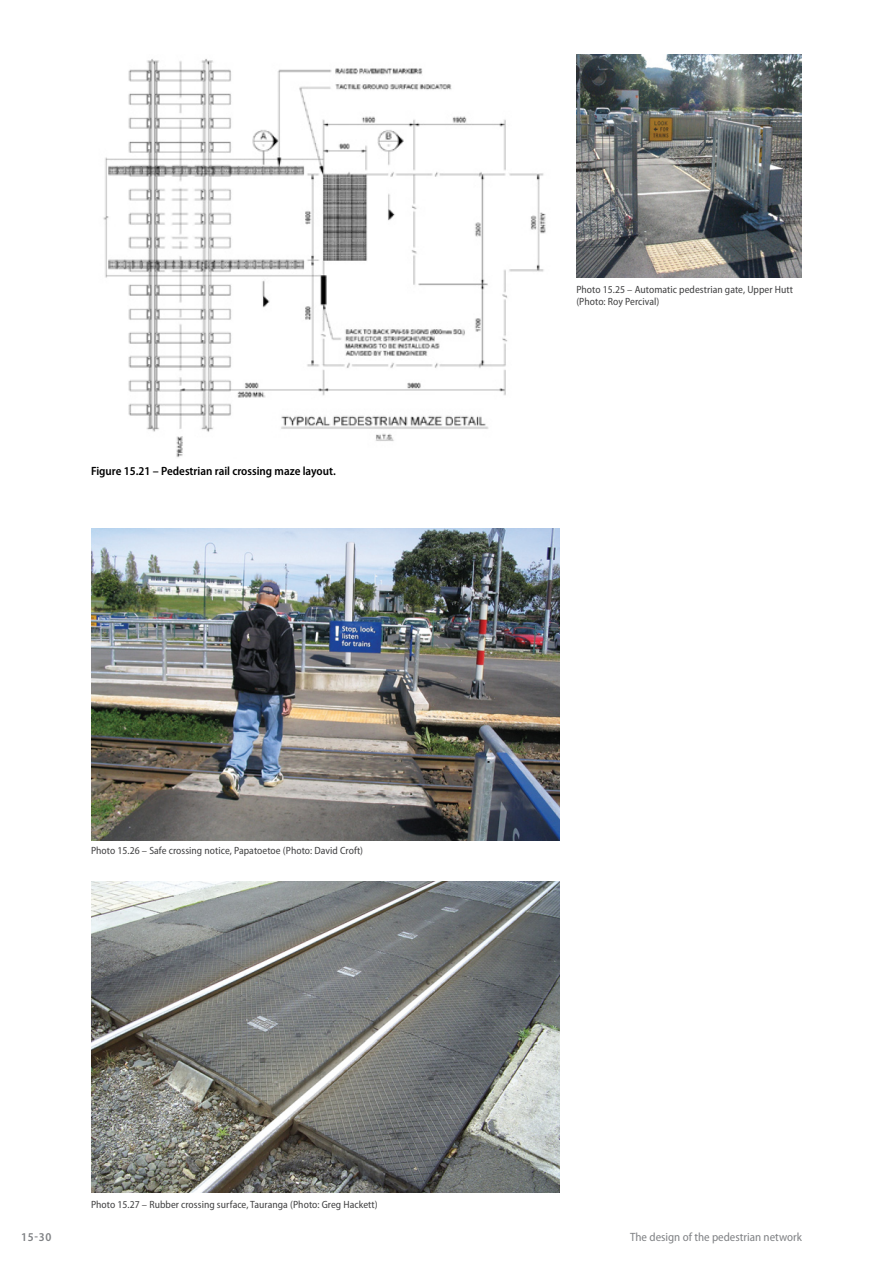
<style>
.page{position:relative;width:893px;height:1263px;background:#fff}
.page>*{position:absolute;margin:0;border:0;box-sizing:border-box;transform-origin:0 0}
.t1{font:600 semi-condensed 12px "Myriad Pro";color:#000}
.t2{font:semi-condensed 12px "Myriad Pro";color:#808285}
.t3{font:600 semi-condensed 12px "Myriad Pro";color:#808285}
.t4{font:semi-condensed 10.5px/12px "Myriad Pro";letter-spacing:.005em;color:#414142}
</style>
<div class="page">
<img style="left:103px;top:59px;width:443px;height:399px">
<img style="left:91px;top:881px;width:468px;height:311px">
<img style="left:91px;top:528px;width:468px;height:312px">
<img style="left:577px;top:54px;width:224px;height:224px">
<p class="t1" style="left:91px;top:464px;width:246px">Figure 15.21 – Pedestrian rail crossing maze layout.</p>
<p class="t4" style="left:91px;top:845px;width:274px">Photo 15.26 – Safe crossing notice, Papatoetoe (Photo: David Croft)</p>
<p class="t4" style="left:91px;top:1199px;width:288px">Photo 15.27 – Rubber crossing surface, Tauranga (Photo: Greg Hackett)</p>
<p class="t4" style="left:576px;top:284px;width:218px">Photo 15.25 – Automatic pedestrian gate, Upper Hutt (Photo: Roy Percival)</p>
<p class="t3" style="left:21px;top:1230px;width:14px">30</p>
<p class="t2" style="left:630px;top:1230px;width:173px">The design of the pedestrian network</p>
<p class="t3" style="left:21px;top:1230px;width:32px">15-30</p>
</div>
